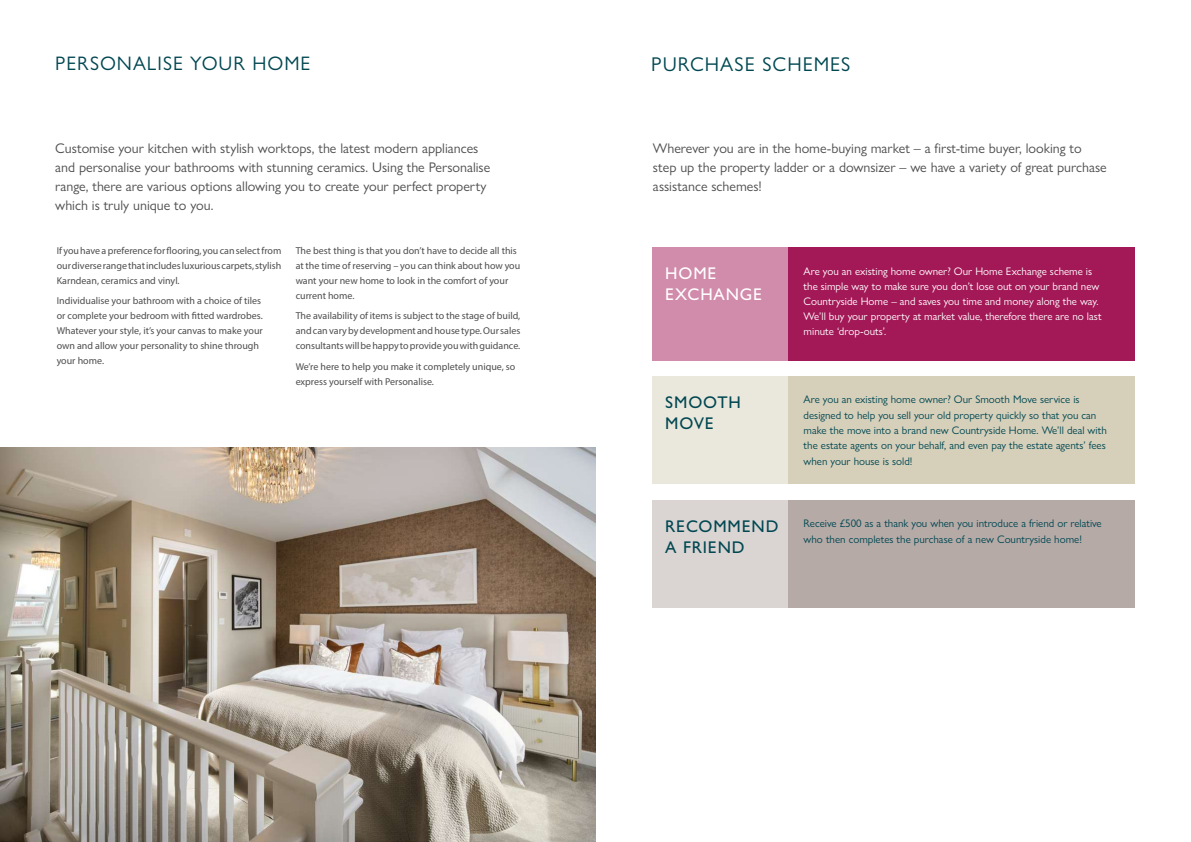
<style>
.page{position:relative;width:1191px;height:842px;background:#fff}
.page>*{position:absolute;margin:0;border:0;box-sizing:border-box;transform-origin:0 0}
.t1{font:20px "Gill Sans Nova";letter-spacing:.05em;color:#004751}
.t2{font:19.6px "Gill Sans Nova";letter-spacing:.05em;color:#004751}
.t3{font:500 17px/21px "Gill Sans Nova";letter-spacing:.05em;color:#004751}
.t4{font:500 17px/21px "Gill Sans Nova";letter-spacing:.05em;color:#fff}
.t5{font:14px/19px "Gill Sans Nova";color:#4d4d4f}
.t6{font:11px/15.3px "Gill Sans Nova";color:#004751}
.t7{font:11px/15px "Gill Sans Nova";color:#fff}
.t8{font:10px/15px "Myriad Pro";color:#4d4d4f}
</style>
<div class="page">
<img style="left:0;top:448px;width:595px;height:394px">
<div style="left:652px;top:247px;width:482px;height:113px;background:#d18bab"></div>
<div style="left:788px;top:247px;width:346px;height:113px;background:#a31857"></div>
<div style="left:652px;top:376px;width:482px;height:108px;background:#eae7dc"></div>
<div style="left:788px;top:376px;width:346px;height:108px;background:#d6cfba"></div>
<div style="left:652px;top:500px;width:482px;height:108px;background:#dad4d3"></div>
<div style="left:788px;top:500px;width:346px;height:108px;background:#b6aaa7"></div>
<h2 class="t2" style="left:55px;top:52px;width:257px">PERSONALISE YOUR HOME</h2>
<p class="t5" style="left:55px;top:138px;width:436px">Customise your kitchen with stylish worktops, the latest modern appliances and personalise your bathrooms with stunning ceramics. Using the Personalise range, there are various options allowing you to create your perfect property which is truly unique to you.</p>
<p class="t8" style="left:57px;top:243px;width:226px;text-align:justify">If you have a preference for flooring, you can select from our diverse range that includes luxurious carpets, stylish Karndean, ceramics and vinyl.</p>
<p class="t8" style="left:57px;top:293px;width:208px">Individualise your bathroom with a choice of tiles or complete your bedroom with fitted wardrobes.<br>Whatever your style, it’s your canvas to make your own and allow your personality to shine through your home.</p>
<p class="t8" style="left:296px;top:243px;width:226px">The best thing is that you don’t have to decide all this at the time of reserving – you can think about how you want your new home to look in the comfort of your current home.</p>
<p class="t8" style="left:296px;top:308px;width:226px;text-align:justify">The availability of items is subject to the stage of build, and can vary by development and house type. Our sales consultants will be happy to provide you with guidance.</p>
<p class="t8" style="left:296px;top:359px;width:221px">We’re here to help you make it completely unique, so express yourself with Personalise.</p>
<h1 class="t1" style="left:651px;top:52px;width:201px">PURCHASE SCHEMES</h1>
<h3 class="t5" style="left:653px;top:138px;width:455px">Wherever you are in the home-buying market – a first-time buyer, looking to step up the property ladder or a downsizer – we have a variety of great purchase assistance schemes!</h3>
<h3 class="t4" style="left:665px;top:263px;width:98px">HOME<br>EXCHANGE</h3>
<p class="t7" style="left:803px;top:264px;width:299px">Are you an existing home owner? Our Home Exchange scheme is the simple way to make sure you don’t lose out on your brand new Countryside Home – and saves you time and money along the way.<br>We’ll buy your property at market value, therefore there are no last minute ‘drop-outs’.</p>
<h3 class="t3" style="left:665px;top:391px;width:77px">SMOOTH<br>MOVE</h3>
<h3 class="t3" style="left:665px;top:515px;width:115px">RECOMMEND<br>A FRIEND</h3>
<p class="t6" style="left:803px;top:392px;width:305px">Are you an existing home owner? Our Smooth Move service is designed to help you sell your old property quickly so that you can make the move into a brand new Countryside Home. We’ll deal with the estate agents on your behalf, and even pay the estate agents’ fees when your house is sold!</p>
<p class="t6" style="left:803px;top:516px;width:300px">Receive £500 as a thank you when you introduce a friend or relative who then completes the purchase of a new Countryside home!</p>
</div>
